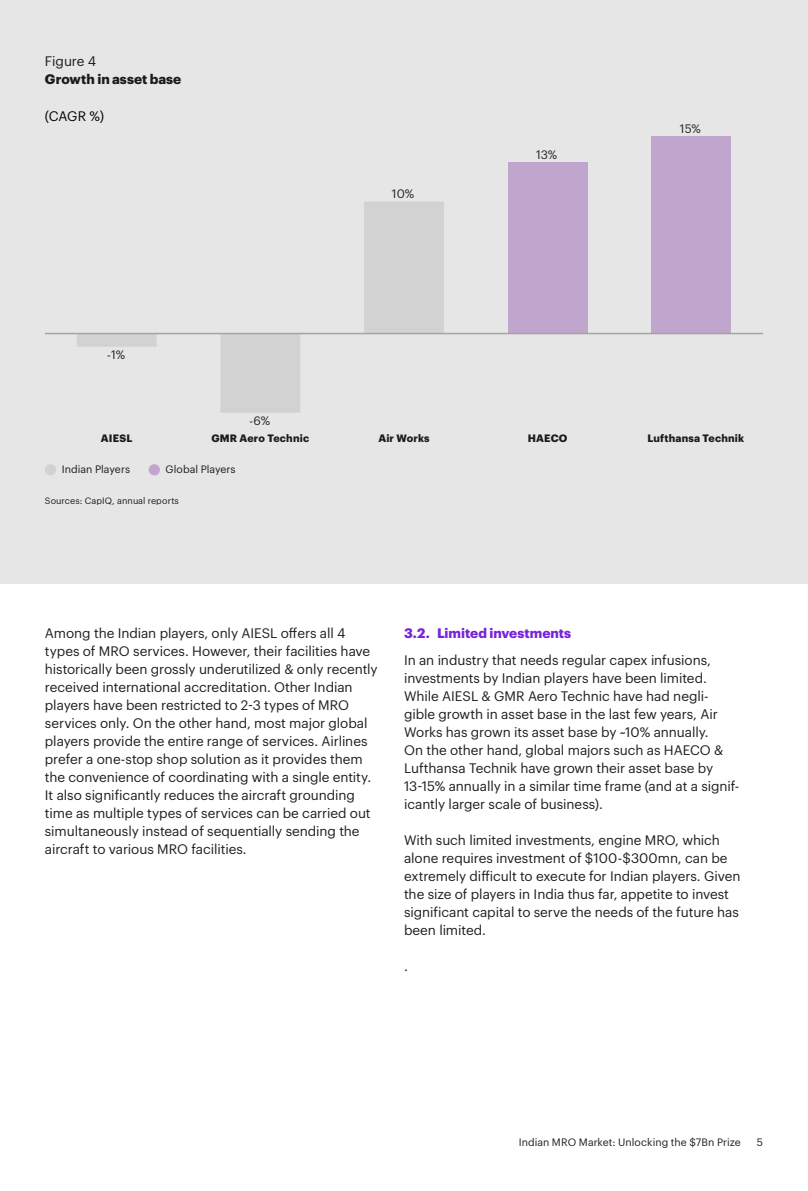
<style>
.page{position:relative;width:808px;height:1191px;background:#fff}
.page>*{position:absolute;margin:0;border:0;box-sizing:border-box;transform-origin:0 0}
._03_BodyCopy_9pt___1{font:13.5px/18px "Graphik";letter-spacing:-.005em;color:#1e1e1e}
.t1{font:700 13.5px/18px "Graphik";color:#1c1c1c}
._05_BodyCopy_Heading{font:700 13.5px "Graphik";color:#7823dc}
.t2{font:13.5px "Graphik";color:#040503}
.t3{font:12px "Graphik";color:#252626}
.t4{font:700 10.5px "Graphik";letter-spacing:.015em;color:#1c1c1c}
.t5{font:10.5px "Graphik";letter-spacing:.005em;color:#1e1e1e}
.t6{font:10.5px "Graphik";letter-spacing:.005em;color:#1c1c1c}
.t7{font:9px "Graphik";letter-spacing:.01em;color:#1c1c1c}
.s1{font-weight:400}
.s2{font-size:10.95px}
</style>
<div class="page">
<div style="left:0;top:0;width:808px;height:583px;background:#e6e6e6"></div>
<div style="left:45px;top:464px;width:11px;height:11px;background:#d3d2d2;border-radius:50%"></div>
<div style="left:149px;top:464px;width:11px;height:11px;background:#c0a5cd;border-radius:50%"></div>
<div style="left:508px;top:162px;width:79px;height:171px;background:#c0a5cd"></div>
<div style="left:651px;top:136px;width:80px;height:197px;background:#c0a5cd"></div>
<svg style="left:77px;top:202px;width:367px;height:211px"></svg>
<hr style="left:45px;top:333px;width:718px;height:1px;background:#a5a4a4">
<p class="t1" style="left:45px;top:50px;width:138px"><span class="s1">Figure 4<br></span>Growth in asset base</p>
<p class="t2" style="left:45px;top:106px;width:61px">(CAGR %)</p>
<p class="t3" style="left:107px;top:345px;width:20px"><span class="s2">-</span>1%</p>
<p class="t3" style="left:249px;top:411px;width:23px"><span class="s2">-</span>6%</p>
<p class="t3" style="left:392px;top:185px;width:24px">10%</p>
<p class="t3" style="left:536px;top:145px;width:23px">13%</p>
<p class="t3" style="left:680px;top:119px;width:22px">15%</p>
<p class="t4" style="left:101px;top:430px;width:33px">AIESL</p>
<p class="t4" style="left:211px;top:430px;width:99px">GMR Aero Technic</p>
<p class="t4" style="left:378px;top:430px;width:53px">Air Works</p>
<p class="t4" style="left:528px;top:430px;width:41px">HAECO</p>
<p class="t4" style="left:647px;top:430px;width:98px">Lufthansa Technik</p>
<p class="t6" style="left:62px;top:462px;width:70px">Indian Players</p>
<p class="t6" style="left:166px;top:462px;width:72px">Global Players</p>
<p class="t7" style="left:45px;top:494px;width:135px">Sources: CapIQ, annual reports</p>
<p class="_03_BodyCopy_9pt___1" style="left:45px;top:623px;width:334px">Among the Indian players, only AIESL offers all 4 types of MRO services. However, their facilities have historically been grossly underutilized &amp; only recently received international accreditation. Other Indian players have been restricted to 2-3 types of MRO services only. On the other hand, most major global players provide the entire range of services. Airlines prefer a one-stop shop solution as it provides them the convenience of coordinating with a single entity.<br>It also significantly reduces the aircraft grounding time as multiple types of services can be carried out simultaneously instead of sequentially sending the aircraft to various MRO facilities.</p>
<p class="_05_BodyCopy_Heading" style="left:404px;top:623px;width:169px">3.2. Limited investments</p>
<p class="_03_BodyCopy_9pt___1" style="left:404px;top:650px;width:337px">In an industry that needs regular capex infusions, investments by Indian players have been limited.<br>While AIESL &amp; GMR Aero Technic have had negli&shy;gible growth in asset base in the last few years, Air Works has grown its asset base by ~10% annually.<br>On the other hand, global majors such as HAECO &amp; Lufthansa Technik have grown their asset base by 13-15% annually in a similar time frame (and at a signif&shy;icantly larger scale of business).</p>
<p class="_03_BodyCopy_9pt___1" style="left:404px;top:830px;width:338px">With such limited investments, engine MRO, which alone requires investment of $100-$300mn, can be extremely difficult to execute for Indian players. Given the size of players in India thus far, appetite to invest significant capital to serve the needs of the future has been limited.</p>
<p class="_03_BodyCopy_9pt___1" style="left:404px;top:956px;width:5px">.</p>
<p class="t5" style="left:519px;top:1134px;width:224px">Indian MRO Market: Unlocking the $7Bn Prize</p>
<p class="t5" style="left:757px;top:1134px;width:8px">5</p>
</div>
